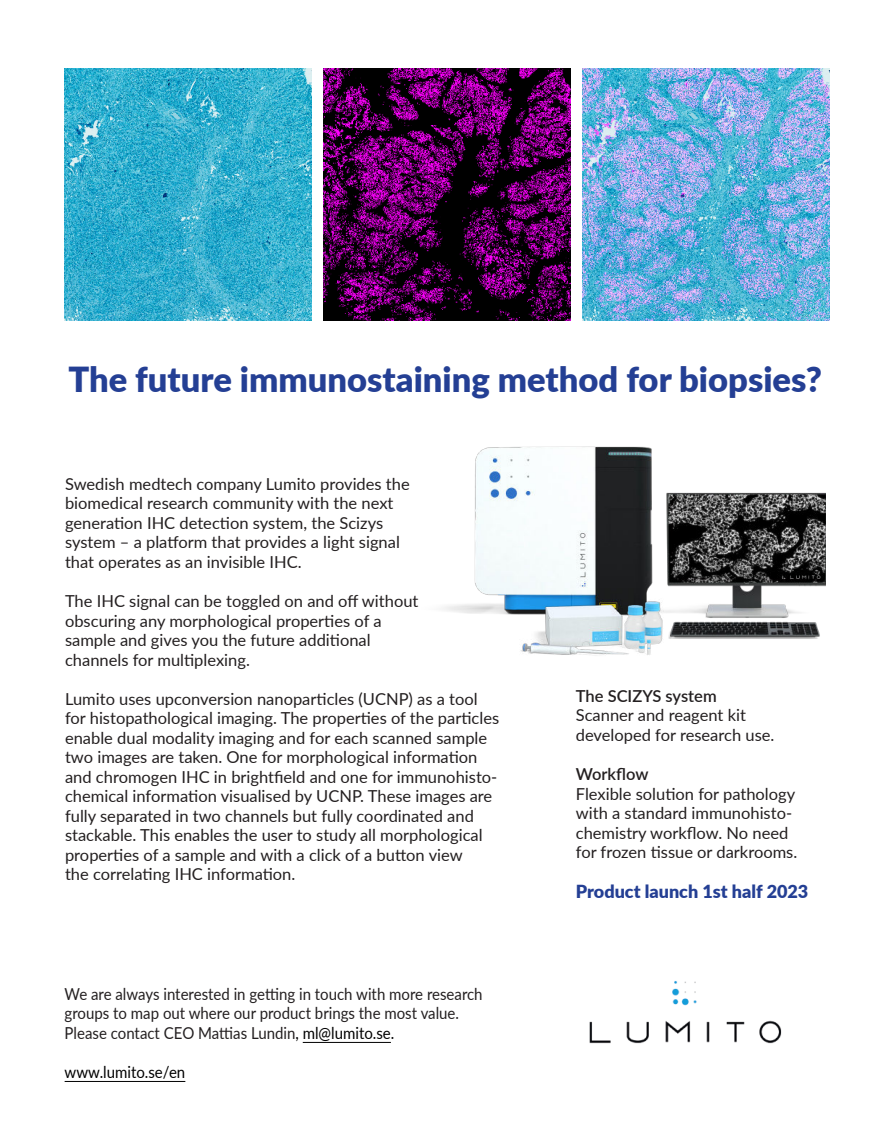
<style>
.page{position:relative;width:893px;height:1132px;background:#fff}
.page>*{position:absolute;margin:0;border:0;box-sizing:border-box;transform-origin:0 0}
.t1{font:900 34.5px "Lato";color:#243f94}
.t2{font:900 18px "Lato";color:#243f94}
.t3{font:16.5px/19.5px "Lato";color:#231f20}
.t4{font:16.5px/19.5px "Lato";color:#231f20;scale:.91 1}
.t5{font:600 16.5px "Lato";color:#231f20}
.t6{font:16.5px "Lato";color:#000;scale:.91 1}
.s1{color:#000}
</style>
<div class="page">
<hr style="left:303px;top:1041px;width:88px;height:1px;background:#000">
<hr style="left:65px;top:1080px;width:120px;height:1px;background:#000">
<img style="left:589px;top:981px;width:193px;height:63px">
<img style="left:707px;top:492px;width:119px;height:147px">
<img style="left:65px;top:68px;width:246px;height:252px">
<img style="left:324px;top:68px;width:246px;height:252px">
<img style="left:583px;top:68px;width:246px;height:252px">
<img style="left:443px;top:446px;width:264px;height:193px">
<img style="left:504px;top:557px;width:178px;height:99px">
<h1 class="t1" style="left:68px;top:366px;width:755px">The future immunostaining method for biopsies?</h1>
<p class="t3" style="left:65px;top:473px;width:346px">Swedish medtech company Lumito provides the biomedical research community with the next generation IHC detection system, the Scizys system – a platform that provides a light signal that operates as an invisible IHC.</p>
<p class="t3" style="left:65px;top:590px;width:355px">The IHC signal can be toggled on and off without obscuring any morphological properties of a sample and gives you the future additional channels for multiplexing.</p>
<p class="t3" style="left:65px;top:688px;width:436px">Lumito uses upconversion nanoparticles (UCNP) as a tool for histopathological imaging. The properties of the particles enable dual modality imaging and for each scanned sample two images are taken. One for morphological information and chromogen IHC in brightfield and one for immunohisto&shy;chemical information visualised by UCNP. These images are fully separated in two channels but fully coordinated and stackable. This enables the user to study all morphological properties of a sample and with a click of a button view<br>the correlating IHC information.</p>
<p class="t4" style="left:65px;top:982px;width:461px">We are always interested in getting in touch with more research groups to map out where our product brings the most value.<br>Please contact CEO Mattias Lundin<span class="s1">, ml@lumito.se.</span></p>
<p class="t6" style="left:65px;top:1065px;width:134px">www.lumito.se/en</p>
<p class="t5" style="left:576px;top:689px;width:142px">The SCIZYS system</p>
<p class="t3" style="left:576px;top:707px;width:200px">Scanner and reagent kit developed for research use.</p>
<p class="t5" style="left:576px;top:761px;width:74px">Workflow</p>
<p class="t3" style="left:576px;top:782px;width:223px">Flexible solution for pathology with a standard immunohisto&shy;chemistry workflow. No need for frozen tissue or darkrooms.</p>
<p class="t2" style="left:576px;top:883px;width:234px">Product launch 1st half 2023</p>
</div>
